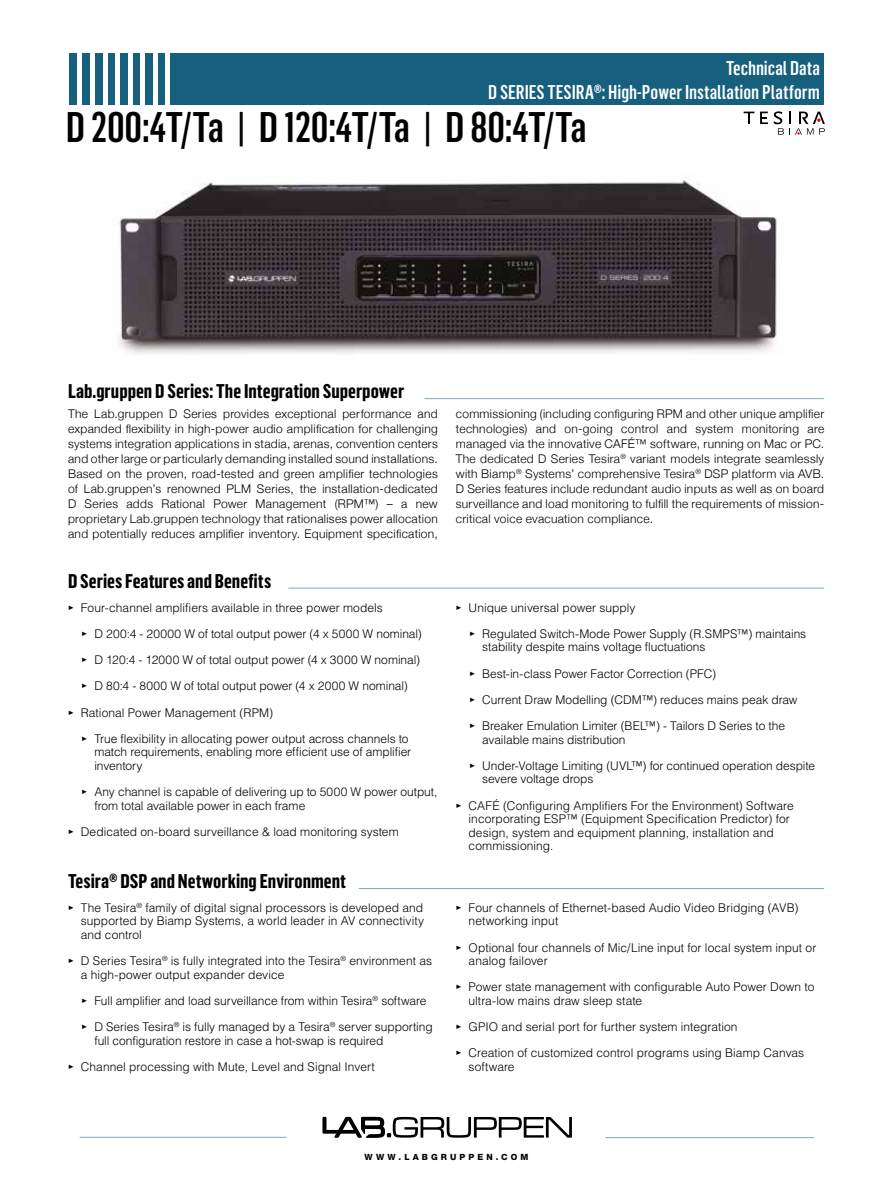
<style>
.page{position:relative;width:893px;height:1191px;background:#fff}
.page>*{position:absolute;margin:0;border:0;box-sizing:border-box;transform-origin:0 0}
.t1{font:500 42px "Flama Condensed";letter-spacing:-.025em;color:#000}
.t2{font:700 19.5px "Flama Condensed";color:#000}
.t3{font:500 19.5px/23.4px "Flama Condensed";color:#fff;text-align:right}
.t4{font:300 12px/13.5px "Helvetica LT Std";color:#000}
.t5{font:300 12px/15px "Helvetica Neue";letter-spacing:.025em;color:#000;text-align:justify}
.t6{font:800 8.55px "Helvetica Neue LT Std";letter-spacing:.365em;color:#000}
.s1{font-family:"Helvetica LT Std"}
.s2{font-family:"Meta Pro";font-weight:700}
</style>
<div class="page">
<div style="left:69px;top:53px;width:755px;height:51px;background:#16607e"></div>
<hr style="left:78px;top:52px;width:4px;height:56px;background:#fff">
<div style="left:90px;top:52px;width:5px;height:56px;background:#fff"></div>
<hr style="left:103px;top:52px;width:4px;height:56px;background:#fff">
<hr style="left:116px;top:52px;width:4px;height:56px;background:#fff">
<hr style="left:128px;top:52px;width:4px;height:56px;background:#fff">
<hr style="left:141px;top:52px;width:4px;height:56px;background:#fff">
<hr style="left:153px;top:52px;width:4px;height:56px;background:#fff">
<hr style="left:166px;top:52px;width:4px;height:56px;background:#fff">
<img style="left:119px;top:176px;width:658px;height:178px">
<hr style="left:424px;top:398px;width:400px;height:1px;background:#7eaac0">
<hr style="left:359px;top:888px;width:465px;height:1px;background:#7eaac0">
<hr style="left:288px;top:588px;width:536px;height:1px;background:#7eaac0">
<svg style="left:744px;top:112px;width:10px;height:12px"></svg>
<svg style="left:760px;top:111px;width:65px;height:24px"></svg>
<hr style="left:80px;top:1136px;width:207px;height:1px;background:#7eaac0">
<hr style="left:605px;top:1137px;width:209px;height:1px;background:#7eaac0">
<svg style="left:322px;top:1116px;width:250px;height:21px"></svg>
<h2 class="t3" style="left:488px;top:56px;width:333px">Technical Data<br>D SERIES TESIRA®: High-Power Installation Platform</h2>
<h1 class="t1" style="left:66px;top:101px;width:522px">D 200:4T/Ta | D 120:4T/Ta | D 80:4T/Ta</h1>
<h2 class="t2" style="left:68px;top:379px;width:338px">Lab.gruppen D Series: The Integration Superpower</h2>
<p class="t5" style="left:68px;top:405px;width:371px">The Lab.gruppen D Series provides exceptional performance and expanded flexibility in high-power audio amplification for challenging systems integration applications in stadia, arenas, convention centers and other large or particularly demanding installed sound installations.<br>Based on the proven, road-tested and green amplifier technologies of Lab.gruppen’s renowned PLM Series, the installation-dedicated D Series adds Rational Power Management (RPM<span class="s1">™</span>) – a new proprietary Lab.gruppen technology that rationalises power allocation and potentially reduces amplifier inventory. Equipment specification,</p>
<h2 class="t2" style="left:68px;top:568px;width:205px">D Series Features and Benefits</h2>
<p class="t4" style="left:68px;top:600px;width:316px"><span class="s2">▸</span> Four-channel amplifiers available in three power models</p>
<p class="t4" style="left:82px;top:626px;width:342px"><span class="s2">▸</span> D 200:4 - 20000 W of total output power (4 x 5000 W nominal)</p>
<p class="t4" style="left:82px;top:653px;width:340px"><span class="s2">▸</span> D 120:4 - 12000 W of total output power (4 x 3000 W nominal)</p>
<p class="t4" style="left:82px;top:679px;width:328px"><span class="s2">▸</span> D 80:4 - 8000 W of total output power (4 x 2000 W nominal)</p>
<p class="t4" style="left:68px;top:705px;width:207px"><span class="s2">▸</span> Rational Power Management (RPM)</p>
<p class="t4" style="left:82px;top:731px;width:328px"><span class="s2">▸</span> True flexibility in allocating power output across channels to</p>
<p class="t4" style="left:94px;top:745px;width:318px">match requirements, enabling more efficient use of amplifier inventory</p>
<p class="t4" style="left:94px;top:785px;width:345px;text-indent:-13px"><span class="s2">▸</span> Any channel is capable of delivering up to 5000 W power output, from total available power in each frame</p>
<p class="t4" style="left:68px;top:825px;width:332px"><span class="s2">▸</span> Dedicated on-board surveillance &amp; load monitoring system</p>
<h2 class="t2" style="left:68px;top:868px;width:280px">Tesira® DSP and Networking Environment</h2>
<p class="t4" style="left:81px;top:900px;width:345px;text-align:justify;text-indent:-13px"><span class="s2">▸</span> The Tesira<sup>®</sup> family of digital signal processors is developed and supported by Biamp Systems, a world leader in AV connectivity and control</p>
<p class="t4" style="left:81px;top:954px;width:353px;text-indent:-13px"><span class="s2">▸</span> D Series Tesira<sup>®</sup> is fully integrated into the Tesira<sup>®</sup> environment as a high-power output expander device</p>
<p class="t4" style="left:82px;top:987px;width:353px;line-height:26.2px"><span class="s2">▸</span> Full amplifier and load surveillance from within Tesira<sup>®</sup> software <span class="s2">▸</span> D Series Tesira<sup>®</sup> is fully managed by a Tesira<sup>®</sup> server supporting</p>
<p class="t4" style="left:68px;top:1027px;width:317px;line-height:26.2px;text-indent:26px">full configuration restore in case a hot-swap is required <span class="s2">▸</span> Channel processing with Mute, Level and Signal Invert</p>
<p class="t5" style="left:456px;top:406px;width:370px">commissioning (including configuring RPM and other unique amplifier technologies) and on-going control and system monitoring are managed via the innovative CAFÉ™ software, running on Mac or PC.<br>The dedicated D Series Tesira<sup>®</sup> variant models integrate seamlessly with Biamp<sup>®</sup> Systems’ comprehensive Tesira<sup>®</sup> DSP platform via AVB.<br>D Series features include redundant audio inputs as well as on board surveillance and load monitoring to fulfill the requirements of mission&shy;critical voice evacuation compliance.</p>
<p class="t4" style="left:469px;top:594px;width:338px;line-height:26.2px;text-indent:-14px"><span class="s2">▸</span> Unique universal power supply<br><span class="s2">▸</span> Regulated Switch-Mode Power Supply (R.SMPS™) maintains</p>
<p class="t4" style="left:469px;top:634px;width:330px;line-height:26.2px;text-indent:13px">stability despite mains voltage fluctuations<br><span class="s2">▸</span> Best-in-class Power Factor Correction (PFC)<br><span class="s2">▸</span> Current Draw Modelling (CDM™) reduces mains peak draw <span class="s2">▸</span> Breaker Emulation Limiter (BEL™) - Tailors D Series to the</p>
<p class="t4" style="left:469px;top:726px;width:347px;line-height:26.2px;text-indent:13px">available mains distribution<br><span class="s2">▸</span> Under-Voltage Limiting (UVL™) for continued operation despite</p>
<p class="t4" style="left:456px;top:766px;width:339px;line-height:26.2px;text-indent:26px">severe voltage drops<br><span class="s2">▸</span> CAFÉ (Configuring Amplifiers For the Environment) Software</p>
<p class="t4" style="left:469px;top:812px;width:323px">incorporating ESP™ (Equipment Specification Predictor) for design, system and equipment planning, installation and commissioning.</p>
<p class="t4" style="left:469px;top:900px;width:331px;text-indent:-13px"><span class="s2">▸</span> Four channels of Ethernet-based Audio Video Bridging (AVB) networking input</p>
<p class="t4" style="left:469px;top:940px;width:349px;text-indent:-13px"><span class="s2">▸</span> Optional four channels of Mic/Line input for local system input or analog failover</p>
<p class="t4" style="left:469px;top:980px;width:347px;text-indent:-13px"><span class="s2">▸</span> Power state management with configurable Auto Power Down to ultra-low mains draw sleep state</p>
<p class="t4" style="left:456px;top:1013px;width:350px;line-height:26.2px"><span class="s2">▸</span> GPIO and serial port for further system integration<br><span class="s2">▸</span> Creation of customized control programs using Biamp Canvas</p>
<p class="t4" style="left:469px;top:1059px;width:48px">software</p>
<p class="t6" style="left:364px;top:1151px;width:165px">WWW.LABGRUPPEN.COM</p>
</div>
